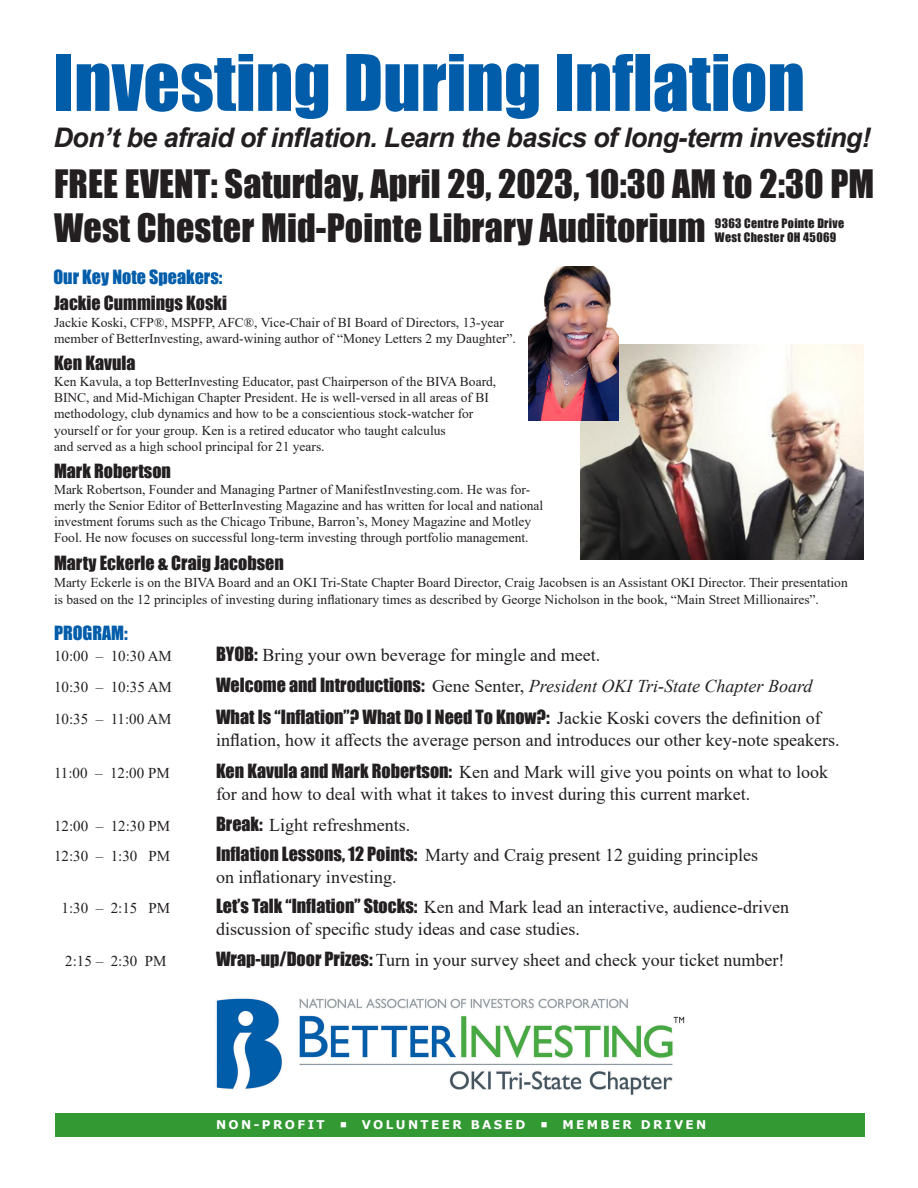
<style>
.page{position:relative;width:918px;height:1188px;background:#fff}
.page>*{position:absolute;margin:0;border:0;box-sizing:border-box;transform-origin:0 0}
.t1{font:72px "Impact";color:#015daa}
.t2{font:36px "Impact";letter-spacing:.005em;color:#231f20}
.t3{font:italic 700 27px "Arial";letter-spacing:-.025em;color:#231f20}
.t4{font:18px "Times New Roman";color:#231f20}
.t5{font:18px "Impact";color:#231f20}
.t6{font:italic 18px "Times New Roman";color:#231f20}
.t7{font:18px "Impact";color:#015daa}
.t8{font:15px "Times New Roman";color:#231f20}
.t9{font:13.5px/16.2px "Times New Roman";color:#231f20}
.t10{font:12px "Impact";letter-spacing:.025em;color:#231f20}
.t11{font:700 12px "Verdana";letter-spacing:.2em;color:#fff}
.s1{font-family:"Impact"}
.s2{font-family:"Impact";font-style:normal}
.s3{font-style:normal}
.s4{font-family:"Times New Roman"}
</style>
<div class="page">
<img style="left:216px;top:998px;width:469px;height:98px">
<img style="left:581px;top:345px;width:283px;height:214px">
<div style="left:55px;top:1113px;width:810px;height:23px;background:#393"></div>
<img style="left:529px;top:266px;width:89px;height:154px">
<p class="t1" style="left:53px;top:27px;width:753px">Investing During Inflation</p>
<p class="t3" style="left:53px;top:119px;width:819px">Don’t be afraid of inflation. Learn the basics of long-term investing!</p>
<p class="t2" style="left:54px;top:156px;width:822px">FREE EVENT: Saturday, April 29, 2023, 10:30 AM to 2:30 PM</p>
<p class="t2" style="left:54px;top:200px;width:653px">West Chester Mid-Pointe Library Auditorium</p>
<p class="t10" style="left:715px;top:214px;width:131px">9363 Centre Pointe Drive</p>
<p class="t10" style="left:715px;top:228px;width:123px">West Chester OH 45069</p>
<p class="t7" style="left:53px;top:263px;width:171px">Our Key Note Speakers:</p>
<p class="t5" style="left:54px;top:289px;width:175px">Jackie Cummings Koski</p>
<p class="t9" style="left:54px;top:314px;width:463px">Jackie Koski, CFP®, MSPFP, AFC®, Vice-Chair of BI Board of Directors, 13-year member of BetterInvesting, award-wining author of “Money Letters 2 my Daughter”.</p>
<p class="t5" style="left:54px;top:349px;width:83px">Ken Kavula</p>
<p class="t9" style="left:54px;top:373px;width:444px">Ken Kavula, a top BetterInvesting Educator, past Chairperson of the BIVA Board,<br>BINC, and Mid-Michigan Chapter President. He is well-versed in all areas of BI</p>
<p class="t9" style="left:54px;top:405px;width:421px">methodology, club dynamics and how to be a conscientious stock-watcher for</p>
<p class="t9" style="left:54px;top:422px;width:393px">yourself or for your group. Ken is a retired educator who taught calculus</p>
<p class="t9" style="left:54px;top:438px;width:272px">and served as a high school principal for 21 years.</p>
<p class="t5" style="left:54px;top:457px;width:118px">Mark Robertson</p>
<p class="t9" style="left:54px;top:481px;width:491px">Mark Robertson, Founder and Managing Partner of ManifestInvesting.com. He was for&shy;merly the Senior Editor of BetterInvesting Magazine and has written for local and national investment forums such as the Chicago Tribune, Barron’s, Money Magazine and Motley Fool. He now focuses on successful long-term investing through portfolio management.</p>
<p class="t5" style="left:54px;top:549px;width:231px">Marty Eckerle &amp; Craig Jacobsen</p>
<p class="t9" style="left:54px;top:574px;width:795px">Marty Eckerle is on the BIVA Board and an OKI Tri-State Chapter Board Director, Craig Jacobsen is an Assistant OKI Director. Their presentation is based on the 12 principles of investing during inflationary times as described by George Nicholson in the book, “Main Street Millionaires”.</p>
<p class="t7" style="left:54px;top:619px;width:75px">PROGRAM:</p>
<p class="t8" style="left:54px;top:646px;width:119px">10:00 – 10:30 AM</p>
<p class="t4" style="left:216px;top:643px;width:386px"><span class="s1">BYOB:</span> Bring your own beverage for mingle and meet.</p>
<p class="t8" style="left:54px;top:676px;width:119px">10:30 – 10:35 AM</p>
<p class="t6" style="left:216px;top:674px;width:598px"><span class="s2">Welcome and Introductions:</span> <span class="s3">Gene Senter,</span> President OKI Tri-State Chapter Board</p>
<p class="t8" style="left:54px;top:709px;width:119px">10:35 – 11:00 AM</p>
<p class="t5" style="left:216px;top:703px;width:606px">What Is “Inflation”? What Do I Need To Know?: <span class="s4">Jackie Koski covers the definition of</span></p>
<p class="t4" style="left:216px;top:727px;width:625px">inflation, how it affects the average person and introduces our other key-note speakers.</p>
<p class="t8" style="left:54px;top:763px;width:117px">11:00 – 12:00 PM</p>
<p class="t4" style="left:216px;top:760px;width:614px"><span class="s1">Ken Kavula and Mark Robertson:</span> Ken and Mark will give you points on what to look</p>
<p class="t4" style="left:216px;top:781px;width:536px">for and how to deal with what it takes to invest during this current market.</p>
<p class="t8" style="left:54px;top:815px;width:118px">12:00 – 12:30 PM</p>
<p class="t4" style="left:216px;top:812px;width:196px"><span class="s1">Break:</span> Light refreshments.</p>
<p class="t8" style="left:54px;top:846px;width:118px">12:30 – 1:30 PM</p>
<p class="t4" style="left:216px;top:842px;width:544px"><span class="s1">Inflation Lessons, 12 Points:</span> Marty and Craig present 12 guiding principles</p>
<p class="t4" style="left:216px;top:864px;width:182px">on inflationary investing.</p>
<p class="t8" style="left:62px;top:898px;width:110px">1:30 – 2:15 PM</p>
<p class="t4" style="left:216px;top:895px;width:575px"><span class="s1">Let’s Talk “Inflation” Stocks:</span> Ken and Mark lead an interactive, audience-driven</p>
<p class="t4" style="left:216px;top:916px;width:365px">discussion of specific study ideas and case studies.</p>
<p class="t8" style="left:65px;top:950px;width:103px">2:15 – 2:30 PM</p>
<p class="t4" style="left:216px;top:947px;width:570px"><span class="s1">Wrap-up/Door Prizes:</span> Turn in your survey sheet and check your ticket number!</p>
<p class="t11" style="left:216px;top:1116px;width:110px">NON-PROFIT</p>
<p class="t11" style="left:340px;top:1116px;width:187px">■ VOLUNTEER BASED</p>
<p class="t11" style="left:541px;top:1116px;width:167px">■ MEMBER DRIVEN</p>
</div>
